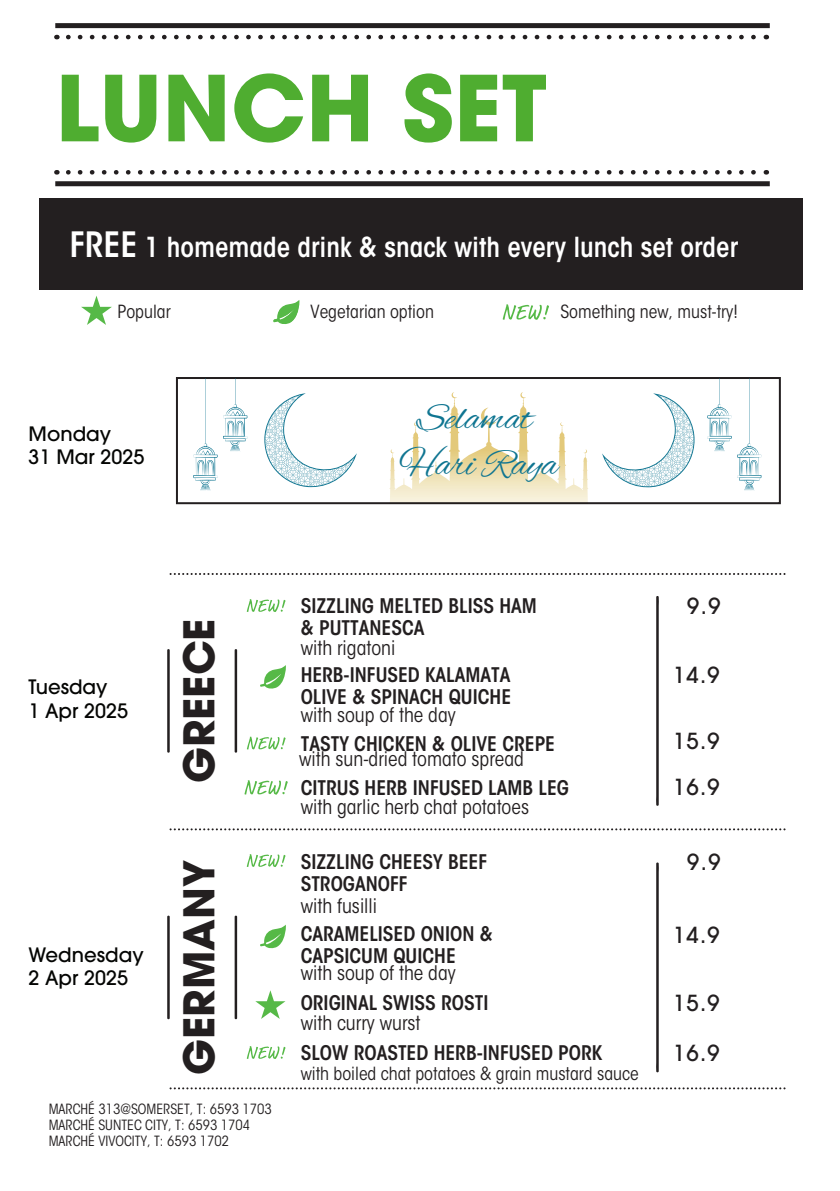
<style>
.page{position:relative;width:840px;height:1191px;background:#fff}
.page>*{position:absolute;margin:0;border:0;box-sizing:border-box;transform-origin:0 0}
.t1{font:700 90px "Avant Garde";color:#4fad30}
.t2{font:700 42px "Avant Garde";color:#231f20}
.t3{font:38.4px/46px "Alex Brush";color:#0f7591;text-align:center}
.t4{font:600 condensed 27.4px "ITC Avant Garde Std";color:#fff}
.t5{font:500 22px "ITC Avant Garde Std";letter-spacing:.065em;color:#231f20}
.t6{font:600 condensed 20px/22px "ITC Avant Garde Std";color:#231f20}
.t7{font:condensed 20px "ITC Avant Garde Std";color:#231f20}
.t8{font:500 19.8px/23.6px "ITC Avant Garde Std";color:#040503}
.t9{font:condensed 18px "ITC Avant Garde Std";color:#231f20}
.t10{font:condensed 14px/16px "ITC Avant Garde Std";letter-spacing:.005em;color:#231f20}
.s1{font-size:34.6px}
</style>
<div class="page">
<svg style="left:656px;top:596px;width:2px;height:210px"></svg>
<svg style="left:234px;top:649px;width:3px;height:104px"></svg>
<svg style="left:167px;top:649px;width:3px;height:104px"></svg>
<svg style="left:656px;top:862px;width:2px;height:210px"></svg>
<svg style="left:234px;top:915px;width:3px;height:104px"></svg>
<svg style="left:167px;top:915px;width:3px;height:104px"></svg>
<svg style="left:260px;top:665px;width:26px;height:24px"></svg>
<svg style="left:247px;top:736px;width:38px;height:13px"></svg>
<svg style="left:170px;top:573px;width:616px;height:2px"></svg>
<svg style="left:170px;top:828px;width:616px;height:2px"></svg>
<svg style="left:170px;top:1087px;width:616px;height:2px"></svg>
<svg style="left:273px;top:300px;width:26px;height:24px"></svg>
<svg style="left:81px;top:296px;width:31px;height:29px"></svg>
<svg style="left:502px;top:304px;width:46px;height:16px"></svg>
<svg style="left:246px;top:599px;width:39px;height:13px"></svg>
<svg style="left:244px;top:780px;width:43px;height:14px"></svg>
<svg style="left:260px;top:924px;width:26px;height:25px"></svg>
<svg style="left:246px;top:1046px;width:39px;height:13px"></svg>
<svg style="left:255px;top:990px;width:30px;height:29px"></svg>
<svg style="left:246px;top:854px;width:39px;height:13px"></svg>
<div style="left:176px;top:377px;width:604px;height:127px;border:2px solid #231f20"></div>
<svg style="left:706px;top:378px;width:55px;height:113px"></svg>
<svg style="left:193px;top:378px;width:55px;height:113px"></svg>
<svg style="left:264px;top:393px;width:93px;height:94px"></svg>
<svg style="left:380px;top:393px;width:315px;height:110px"></svg>
<div style="left:39px;top:198px;width:763px;height:92px;background:#231f20"></div>
<div style="left:55px;top:23px;width:714px;height:5px;background:#231f20"></div>
<svg style="left:68px;top:35px;width:3px;height:4px"></svg>
<svg style="left:80px;top:35px;width:676px;height:4px"></svg>
<div style="left:55px;top:181px;width:714px;height:5px;background:#231f20"></div>
<svg style="left:68px;top:170px;width:3px;height:5px"></svg>
<svg style="left:80px;top:170px;width:676px;height:5px"></svg>
<h1 class="t1" style="left:55px;top:50px;width:492px">LUNCH SET</h1>
<h3 class="t4" style="left:70px;top:230px;width:669px"><span class="s1">FREE</span> 1 homemade drink &amp; snack with every lunch set order</h3>
<p class="t9" style="left:117px;top:301px;width:55px">Popular</p>
<p class="t9" style="left:310px;top:301px;width:125px">Vegetarian option</p>
<p class="t9" style="left:560px;top:301px;width:179px">Something new, must-try!</p>
<p class="t8" style="left:29px;top:421px;width:117px">Monday<br>31 Mar 2025</p>
<h3 class="t3" style="left:399px;top:397px;width:160px">Selamat<br>Hari Raya</h3>
<p class="t8" style="left:29px;top:675px;width:101px">Tuesday<br>1 Apr 2025</p>
<p class="t8" style="left:29px;top:942px;width:116px">Wednesday<br>2 Apr 2025</p>
<h2 class="t2" style="left:171px;top:783px;width:166px;rotate:-90deg">GREECE</h2>
<h2 class="t2" style="left:171px;top:1075px;width:216px;rotate:-90deg">GERMANY</h2>
<p class="t10" style="left:49px;top:1101px;width:224px">MARCHÉ 313@SOMERSET, T: 6593 1703<br>MARCHÉ SUNTEC CITY, T: 6593 1704<br>MARCHÉ VIVOCITY, T: 6593 1702</p>
<p class="t6" style="left:300px;top:595px;width:237px">SIZZLING MELTED BLISS HAM</p>
<p class="t5" style="left:686px;top:592px;width:35px">9.9</p>
<p class="t6" style="left:300px;top:617px;width:125px">&amp; PUTTANESCA</p>
<p class="t7" style="left:300px;top:635px;width:96px">with rigatoni</p>
<p class="t6" style="left:300px;top:663px;width:212px">HERB-INFUSED KALAMATA<br>OLIVE &amp; SPINACH QUICHE</p>
<p class="t5" style="left:672px;top:661px;width:48px">14.9</p>
<p class="t6" style="left:300px;top:732px;width:256px">TASTY CHICKEN &amp; OLIVE CREPE</p>
<p class="t5" style="left:672px;top:727px;width:48px">15.9</p>
<p class="t7" style="left:300px;top:703px;width:156px">with soup of the day</p>
<p class="t7" style="left:299px;top:747px;width:226px">with sun-dried tomato spread</p>
<p class="t6" style="left:300px;top:776px;width:270px">CITRUS HERB INFUSED LAMB LEG</p>
<p class="t5" style="left:672px;top:773px;width:48px">16.9</p>
<p class="t7" style="left:300px;top:795px;width:230px">with garlic herb chat potatoes</p>
<p class="t6" style="left:300px;top:851px;width:188px">SIZZLING CHEESY BEEF</p>
<p class="t5" style="left:686px;top:847px;width:35px">9.9</p>
<p class="t6" style="left:300px;top:873px;width:108px">STROGANOFF</p>
<p class="t7" style="left:300px;top:893px;width:78px">with fusilli</p>
<p class="t6" style="left:300px;top:923px;width:194px">CARAMELISED ONION &amp;<br>CAPSICUM QUICHE</p>
<p class="t5" style="left:672px;top:921px;width:48px">14.9</p>
<p class="t7" style="left:300px;top:960px;width:156px">with soup of the day</p>
<p class="t6" style="left:300px;top:992px;width:189px">ORIGINAL SWISS ROSTI</p>
<p class="t5" style="left:672px;top:989px;width:48px">15.9</p>
<p class="t7" style="left:300px;top:1010px;width:121px">with curry wurst</p>
<p class="t6" style="left:300px;top:1041px;width:303px">SLOW ROASTED HERB-INFUSED PORK</p>
<p class="t5" style="left:672px;top:1038px;width:48px">16.9</p>
<p class="t9" style="left:300px;top:1062px;width:339px">with boiled chat potatoes &amp; grain mustard sauce</p>
</div>
